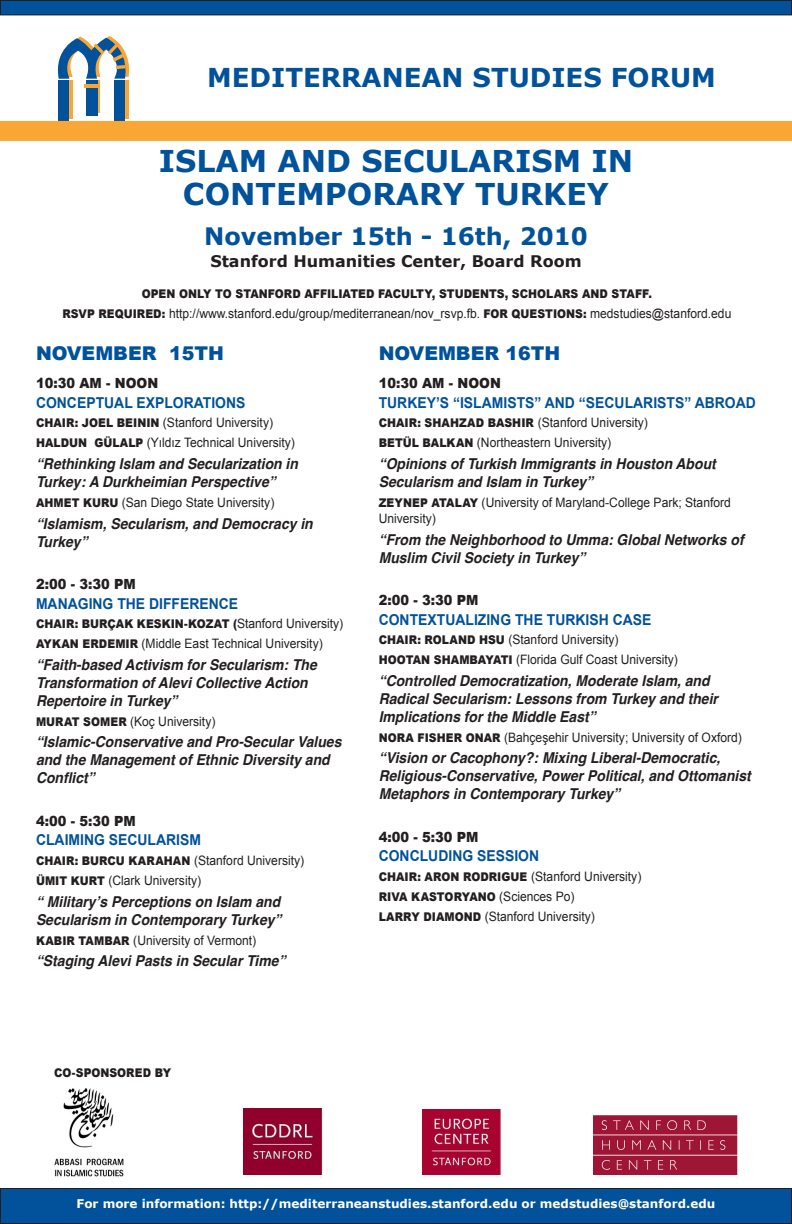
<style>
.page{position:relative;width:792px;height:1224px;background:#fff}
.page>*{position:absolute;margin:0;border:0;box-sizing:border-box;transform-origin:0 0}
.t1{font:700 30px "Verdana";color:#01529a}
.t2{font:700 26px "Verdana";color:#01529a}
.t3{font:700 24px "Verdana";color:#01529a}
.Date{font:900 19px "Arial";color:#01529a}
.Title_1{font:700 16px "Verdana";color:#231f20}
.Schedule{font:italic 700 15px/18px "Helvetica";color:#231f20;scale:.93 1}
.Schedule-2{font:700 15px "Arial";color:#01529a;scale:.93 1}
.Schedule-3{font:900 14px "Arial";color:#231f20;scale:.93 1}
.Schedule-4{font:13px/16px "Arial";color:#231f20;scale:.93 1}
.Schedule-5{font:900 12px "Arial";color:#231f20;scale:.9 1}
.Room{font:700 12px "Verdana";color:#fff}
.s1{font-weight:900;font-size:12px}
.s2{font-weight:400;font-size:13px}
</style>
<div class="page">
<div style="left:0;top:1188px;width:792px;height:36px;background:#01529a"></div>
<div style="left:0;top:1188px;width:792px;height:36px;border:1px solid #231f20"></div>
<div style="left:0;top:0;width:792px;height:15px;background:#01529a"></div>
<div style="left:0;top:0;width:792px;height:15px;border:1px solid #231f20"></div>
<svg style="left:97px;top:80px;width:3px;height:32px"></svg>
<svg style="left:57px;top:36px;width:73px;height:43px"></svg>
<div style="left:62px;top:80px;width:11px;height:39px;background:#faa634"></div>
<div style="left:58px;top:80px;width:11px;height:41px;background:#01529a"></div>
<div style="left:86px;top:80px;width:11px;height:35px;background:#01529a"></div>
<svg style="left:85px;top:85px;width:13px;height:3px"></svg>
<div style="left:117px;top:80px;width:11px;height:39px;background:#faa634"></div>
<div style="left:114px;top:80px;width:11px;height:40px;background:#01529a"></div>
<img style="left:54px;top:1088px;width:70px;height:89px">
<img style="left:243px;top:1109px;width:80px;height:66px">
<img style="left:423px;top:1110px;width:78px;height:65px">
<img style="left:593px;top:1116px;width:145px;height:58px">
<div style="left:0;top:121px;width:792px;height:20px;background:#faa634"></div>
<p class="t2" style="left:207px;top:61px;width:510px">MEDITERRANEAN STUDIES FORUM</p>
<p class="t1" style="left:159px;top:142px;width:476px">ISLAM AND SECULARISM IN</p>
<p class="t1" style="left:183px;top:175px;width:428px">CONTEMPORARY TURKEY</p>
<p class="t3" style="left:204px;top:221px;width:385px">November 15th - 16th, 2010</p>
<p class="Title_1" style="left:210px;top:251px;width:373px">Stanford Humanities Center, Board Room</p>
<p class="Schedule-5" style="left:142px;top:287px;width:568px">OPEN ONLY TO STANFORD AFFILIATED FACULTY, STUDENTS, SCHOLARS AND STAFF.</p>
<p class="Schedule-4" style="left:63px;top:305px;width:721px"><span class="s1">RSVP REQUIRED:</span> http://www.stanford.edu/group/mediterranean/nov_rsvp.fb. <span class="s1">FOR QUESTIONS:</span> medstudies@stanford.edu</p>
<p class="Date" style="left:36px;top:343px;width:190px">NOVEMBER 15TH</p>
<p class="Schedule-3" style="left:36px;top:375px;width:133px">10:30 AM - NOON</p>
<p class="Schedule-2" style="left:36px;top:393px;width:227px">CONCEPTUAL EXPLORATIONS</p>
<p class="Schedule-4" style="left:36px;top:415px;width:256px"><span class="s1">CHAIR: JOEL BEININ</span> (Stanford University)</p>
<p class="Schedule-4" style="left:36px;top:435px;width:280px"><span class="s1">HALDUN GÜLALP</span> (Yıldız Technical University)</p>
<p class="Schedule" style="left:36px;top:455px;width:283px">“Rethinking Islam and Secularization in<br>Turkey: A Durkheimian Perspective”</p>
<p class="Schedule-4" style="left:36px;top:494px;width:258px"><span class="s1">AHMET KURU</span> (San Diego State University)</p>
<p class="Schedule" style="left:36px;top:514px;width:299px">“Islamism, Secularism, and Democracy in<br>Turkey”</p>
<p class="Schedule-3" style="left:36px;top:576px;width:109px">2:00 - 3:30 PM</p>
<p class="Schedule-2" style="left:36px;top:593px;width:219px">MANAGING THE DIFFERENCE</p>
<p class="Schedule-5" style="left:36px;top:617px;width:343px">CHAIR: BURÇAK KESKIN-KOZAT (<span class="s2">Stanford University)</span></p>
<p class="Schedule-4" style="left:36px;top:636px;width:310px"><span class="s1">AYKAN ERDEMIR</span> (Middle East Technical University)</p>
<p class="Schedule" style="left:36px;top:656px;width:304px">“Faith-based Activism for Secularism: The<br>Transformation of Alevi Collective Action<br>Repertoire in Turkey”</p>
<p class="Schedule-4" style="left:36px;top:713px;width:194px"><span class="s1">MURAT SOMER</span> (Koç University)</p>
<p class="Schedule" style="left:36px;top:733px;width:330px">“Islamic-Conservative and Pro-Secular Values and the Management of Ethnic Diversity and<br>Conflict”</p>
<p class="Schedule-3" style="left:36px;top:813px;width:109px">4:00 - 5:30 PM</p>
<p class="Schedule-2" style="left:36px;top:830px;width:179px">CLAIMING SECULARISM</p>
<p class="Schedule-4" style="left:36px;top:853px;width:290px"><span class="s1">CHAIR: BURCU KARAHAN</span> (Stanford University)</p>
<p class="Schedule-4" style="left:36px;top:873px;width:179px"><span class="s1">ÜMIT KURT</span> (Clark University)</p>
<p class="Schedule" style="left:36px;top:893px;width:265px">“ Military’s Perceptions on Islam and<br>Secularism in Contemporary Turkey”</p>
<p class="Schedule-4" style="left:36px;top:932px;width:238px"><span class="s1">KABIR TAMBAR</span> (University of Vermont)</p>
<p class="Schedule" style="left:36px;top:952px;width:270px">“Staging Alevi Pasts in Secular Time”</p>
<p class="Date" style="left:379px;top:343px;width:183px">NOVEMBER 16TH</p>
<p class="Schedule-3" style="left:379px;top:375px;width:133px">10:30 AM - NOON</p>
<p class="Schedule-2" style="left:379px;top:393px;width:407px">TURKEY’S “ISLAMISTS” AND “SECULARISTS” ABROAD</p>
<p class="Schedule-4" style="left:379px;top:415px;width:291px"><span class="s1">CHAIR: SHAHZAD BASHIR</span> (Stanford University)</p>
<p class="Schedule-4" style="left:379px;top:435px;width:252px"><span class="s1">BETÜL BALKAN</span> (Northeastern University)</p>
<p class="Schedule" style="left:379px;top:455px;width:364px">“Opinions of Turkish Immigrants in Houston About<br>Secularism and Islam in Turkey”</p>
<p class="Schedule-4" style="left:379px;top:494px;width:380px"><span class="s1">ZEYNEP ATALAY</span> (University of Maryland-College Park; Stanford<br>University)</p>
<p class="Schedule" style="left:379px;top:530px;width:394px">“From the Neighborhood to Umma: Global Networks of<br>Muslim Civil Society in Turkey”</p>
<p class="Schedule-3" style="left:379px;top:592px;width:109px">2:00 - 3:30 PM</p>
<p class="Schedule-2" style="left:379px;top:609px;width:295px">CONTEXTUALIZING THE TURKISH CASE</p>
<p class="Schedule-4" style="left:379px;top:632px;width:259px"><span class="s1">CHAIR: ROLAND HSU</span> (Stanford University)</p>
<p class="Schedule-4" style="left:379px;top:652px;width:323px"><span class="s1">HOOTAN SHAMBAYATI</span> (Florida Gulf Coast University)</p>
<p class="Schedule" style="left:379px;top:672px;width:366px">“Controlled Democratization, Moderate Islam, and<br>Radical Secularism: Lessons from Turkey and their<br>Implications for the Middle East”</p>
<p class="Schedule-4" style="left:379px;top:729px;width:392px"><span class="s1">NORA FISHER ONAR</span> (Bahçeşehir University; University of Oxford)</p>
<p class="Schedule" style="left:379px;top:749px;width:402px">“Vision or Cacophony?: Mixing Liberal-Democratic,<br>Religious-Conservative, Power Political, and Ottomanist<br>Metaphors in Contemporary Turkey”</p>
<p class="Schedule-3" style="left:379px;top:829px;width:109px">4:00 - 5:30 PM</p>
<p class="Schedule-2" style="left:379px;top:846px;width:174px">CONCLUDING SESSION</p>
<p class="Schedule-4" style="left:379px;top:869px;width:284px"><span class="s1">CHAIR: ARON RODRIGUE</span> (Stanford University)</p>
<p class="Schedule-5" style="left:379px;top:890px;width:219px">RIVA KASTORYANO <span class="s2">(Sciences Po)</span></p>
<p class="Schedule-4" style="left:379px;top:908px;width:234px"><span class="s1">LARRY DIAMOND</span> (Stanford University)</p>
<p class="Schedule-5" style="left:54px;top:1066px;width:132px">CO-SPONSORED BY</p>
<p class="Room" style="left:77px;top:1196px;width:640px">For more information: http://mediterraneanstudies.stanford.edu or medstudies@stanford.edu</p>
</div>
